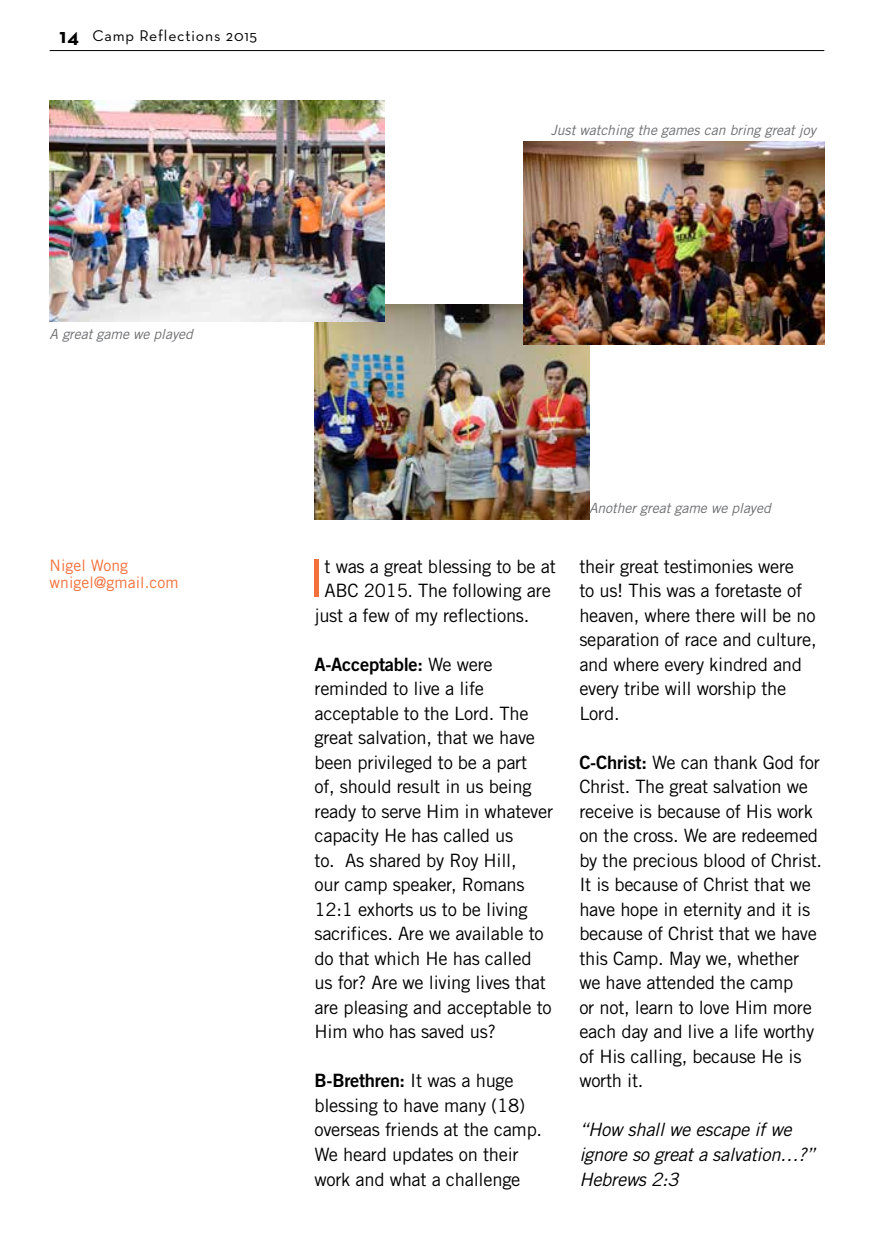
<style>
.page{position:relative;width:874px;height:1241px;background:#fff}
.page>*{position:absolute;margin:0;border:0;box-sizing:border-box;transform-origin:0 0}
.t1{font:52.32px "Trade Gothic";color:#f3703a}
.t2{font:700 21px "Neutra Text";color:#000}
.t3{font:18.38px/24.5px "Trade Gothic";letter-spacing:-.015em;color:#000}
.t4{font:italic 18.38px/24.5px "Trade Gothic";letter-spacing:-.015em;color:#000}
.t5{font:18.38px "Trade Gothic Bold Two";letter-spacing:-.015em;color:#000}
.t6{font:15.75px/17.5px "Trade Gothic";letter-spacing:.005em;color:#f3703a}
.t7{font:15.75px "Neutra Text";letter-spacing:.05em;color:#000}
.t8{font:italic 14px "Trade Gothic";letter-spacing:-.005em;color:#6d6e71}
.s1{font-family:"Trade Gothic Bold Two"}
.s2{font-family:"Trade Gothic"}
</style>
<div class="page">
<img style="left:314px;top:304px;width:274px;height:215px">
<img style="left:50px;top:100px;width:334px;height:222px">
<img style="left:523px;top:141px;width:300px;height:204px">
<hr style="left:50px;top:50px;width:773px;height:1px;background:#000">
<p class="t2" style="left:60px;top:22px;width:21px">14</p>
<p class="t7" style="left:92px;top:26px;width:166px">Camp Reflections 2015</p>
<p class="t8" style="left:50px;top:325px;width:145px">A great game we played</p>
<p class="t8" style="left:550px;top:121px;width:266px">Just watching the games can bring great joy</p>
<p class="t8" style="left:588px;top:499px;width:183px">Another great game we played</p>
<p class="t6" style="left:50px;top:556px;width:130px">Nigel Wong wnigel@gmail.com</p>
<p class="t3" style="left:579px;top:553px;width:239px">their great testimonies were<br>to us! This was a foretaste of heaven, where there will be no separation of race and culture, and where every kindred and every tribe will worship the<br>Lord.</p>
<p class="t3" style="left:579px;top:749px;width:244px"><span class="s1">C-Christ:</span> We can thank God for<br>Christ. The great salvation we receive is because of His work on the cross. We are redeemed by the precious blood of Christ.<br>It is because of Christ that we have hope in eternity and it is because of Christ that we have this Camp. May we, whether we have attended the camp<br>or not, learn to love Him more each day and live a life worthy of His calling, because He is worth it.</p>
<p class="t4" style="left:579px;top:1117px;width:237px">“How shall we escape if we ignore so great a salvation…?”<br>Hebrews 2:3</p>
<h1 class="t1" style="left:308px;top:547px;width:19px">I</h1>
<p class="t3" style="left:324px;top:553px;width:233px">t was a great blessing to be at</p>
<p class="t3" style="left:324px;top:578px;width:228px">ABC 2015. The following are</p>
<p class="t3" style="left:314px;top:602px;width:216px">just a few of my reflections.</p>
<p class="t5" style="left:314px;top:652px;width:180px">A-Acceptable: <span class="s2">We were</span></p>
<p class="t3" style="left:314px;top:676px;width:240px">reminded to live a life acceptable to the Lord. The great salvation, that we have been privileged to be a part<br>of, should result in us being ready to serve Him in whatever capacity He has called us<br>to. As shared by Roy Hill,<br>our camp speaker, Romans<br>12:1 exhorts us to be living sacrifices. Are we available to do that which He has called us for? Are we living lives that are pleasing and acceptable to<br>Him who has saved us?</p>
<p class="t5" style="left:314px;top:1069px;width:201px">B-Brethren: <span class="s2">It was a huge</span></p>
<p class="t3" style="left:314px;top:1092px;width:229px">blessing to have many (18) overseas friends at the camp.<br>We heard updates on their work and what a challenge</p>
</div>
